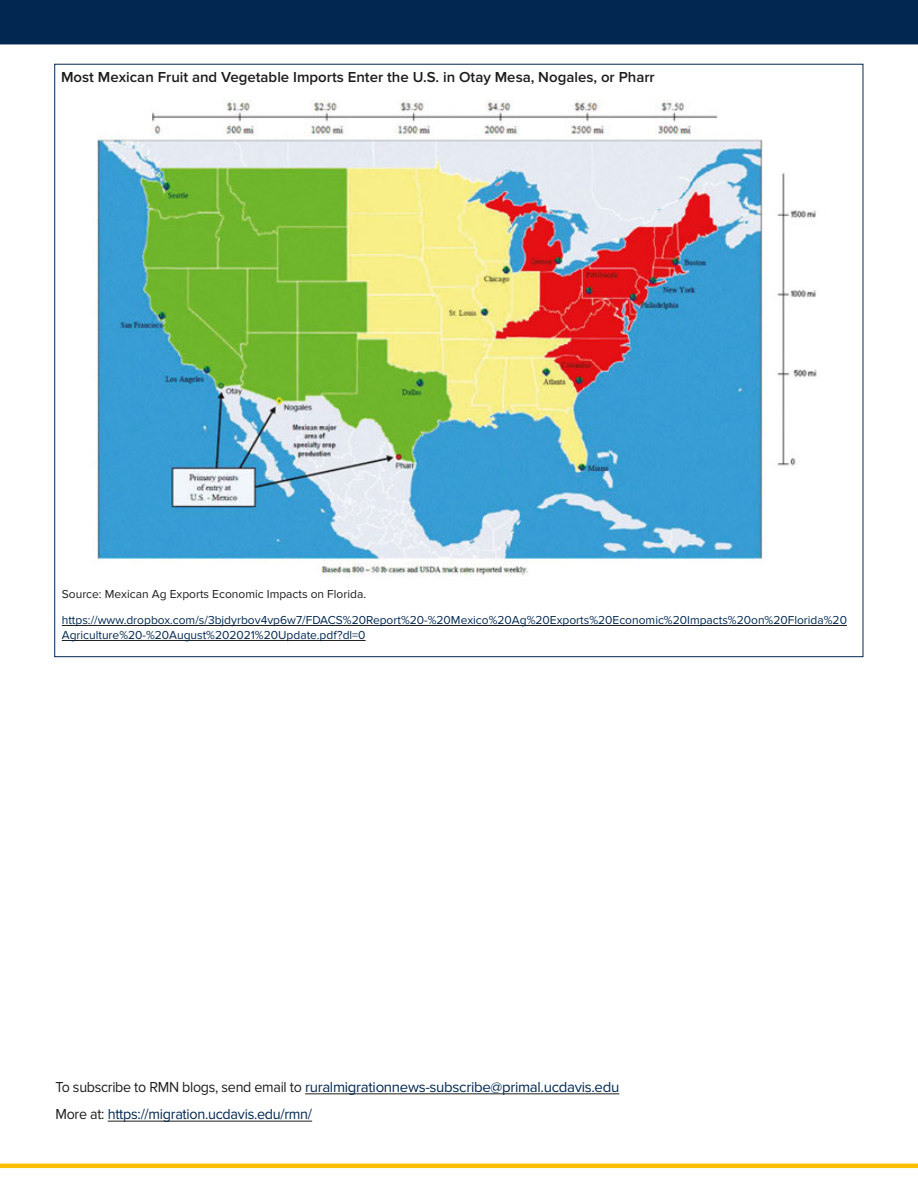
<style>
.page{position:relative;width:918px;height:1188px;background:#fff}
.page>*{position:absolute;margin:0;border:0;box-sizing:border-box;transform-origin:0 0}
.Article_Body__Palati{font:15px "Proxima Nova";letter-spacing:-.02em;color:#022851}
.Article_Body__Palati-2{font:600 15px "Proxima Nova";color:#1d1d1b}
.Article_Body__Palati-3{font:15px "Proxima Nova";letter-spacing:-.02em;color:#022851;scale:.96 1}
.Article_Body__Palati-4{font:12px/15px "Proxima Nova";color:#022851}
.Article_Body__Palati-5{font:12px "Proxima Nova";color:#1d1d1b}
.s1{color:#1d1d1b}
</style>
<div class="page">
<div style="left:0;top:0;width:918px;height:44px;background:#022851"></div>
<hr style="left:0;top:1164px;width:918px;height:4px;background:#ffbf00">
<img style="left:97px;top:100px;width:720px;height:477px">
<hr style="left:62px;top:625px;width:785px;height:1px;background:#1d1d1b">
<hr style="left:62px;top:640px;width:304px;height:1px;background:#1d1d1b">
<hr style="left:305px;top:1094px;width:314px;height:1px;background:#1d1d1b">
<hr style="left:108px;top:1121px;width:204px;height:1px;background:#1d1d1b">
<p class="Article_Body__Palati-2" style="left:61px;top:68px;width:595px">Most Mexican Fruit and Vegetable Imports Enter the U.S. in Otay Mesa, Nogales, or Pharr</p>
<p class="Article_Body__Palati-5" style="left:62px;top:587px;width:306px">Source: Mexican Ag Exports Economic Impacts on Florida.</p>
<p class="Article_Body__Palati-4" style="left:62px;top:613px;width:787px">https://www.dropbox.com/s/3bjdyrbov4vp6w7/FDACS%20Report%20-%20Mexico%20Ag%20Exports%20Economic%20Impacts%20on%20Florida%20<br>Agriculture%20-%20August%202021%20Update.pdf?dl=0</p>
<p class="Article_Body__Palati" style="left:56px;top:1078px;width:565px"><span class="s1">To subscribe to RMN blogs, send email to</span> ruralmigrationnews-subscribe@primal.ucdavis.edu</p>
<p class="Article_Body__Palati-3" style="left:56px;top:1106px;width:269px"><span class="s1">More at:</span> https://migration.ucdavis.edu/rmn/</p>
</div>
